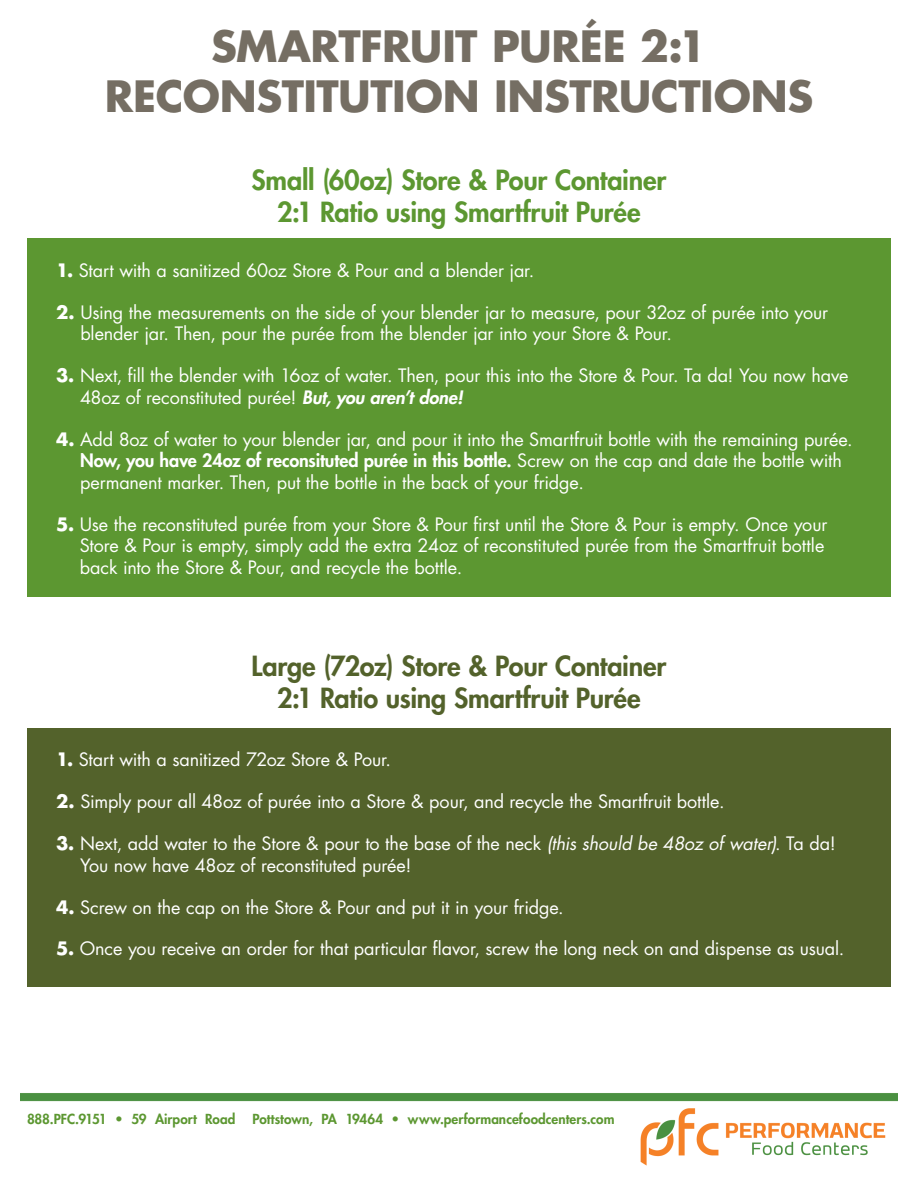
<style>
.page{position:relative;width:918px;height:1188px;background:#fff}
.page>*{position:absolute;margin:0;border:0;box-sizing:border-box;transform-origin:0 0}
.t1{font:700 42px/50.4px "Futura Std";letter-spacing:-.01em;color:#756e63;text-align:center}
.t2{font:800 27px/32.4px "Futura Std";letter-spacing:-.01em;color:#5c9731;text-align:center}
.t3{font:800 27px/32.4px "Futura Std";letter-spacing:-.01em;color:#53622b;text-align:center}
.t4{font:18px/21.6px "Futura Std";letter-spacing:-.005em;color:#fff}
.t5{font:800 13.5px "Futura Std";letter-spacing:.005em;color:#5c9731}
.s1{font-weight:700}
.s2{font-weight:800;font-style:italic}
.s3{font-weight:800}
.s4{font-style:italic}
</style>
<div class="page">
<div style="left:27px;top:239px;width:864px;height:358px;background:#5c9731"></div>
<div style="left:27px;top:728px;width:864px;height:259px;background:#53622b"></div>
<img style="left:21px;top:1093px;width:876px;height:73px">
<h1 class="t1" style="left:105px;top:20px;width:710px">SMARTFRUIT PURÉE 2:1<br>RECONSTITUTION INSTRUCTIONS</h1>
<h2 class="t2" style="left:252px;top:164px;width:416px">Small (60oz) Store &amp; Pour Container<br>2:1 Ratio using Smartfruit Purée</h2>
<p class="t4" style="left:56px;top:260px;width:480px"><span class="s1">1.</span> Start with a sanitized 60oz Store &amp; Pour and a blender jar.</p>
<p class="t4" style="left:80px;top:301px;width:749px;text-indent:-24px"><span class="s1">2.</span> Using the measurements on the side of your blender jar to measure, pour 32oz of purée into your blender jar. Then, pour the purée from the blender jar into your Store &amp; Pour.</p>
<p class="t4" style="left:80px;top:365px;width:770px;text-indent:-24px"><span class="s1">3.</span> Next, fill the blender with 16oz of water. Then, pour this into the Store &amp; Pour. Ta da! You now have<br>48oz of reconstituted purée! <span class="s2">But, you aren’t done!</span></p>
<p class="t4" style="left:80px;top:428px;width:774px;text-indent:-24px"><span class="s1">4.</span> Add 8oz of water to your blender jar, and pour it into the Smartfruit bottle with the remaining purée.<br><span class="s3">Now, you have 24oz of reconsituted purée in this bottle.</span> Screw on the cap and date the bottle with permanent marker. Then, put the bottle in the back of your fridge.</p>
<p class="t4" style="left:80px;top:513px;width:749px;text-indent:-24px"><span class="s1">5.</span> Use the reconstituted purée from your Store &amp; Pour first until the Store &amp; Pour is empty. Once your<br>Store &amp; Pour is empty, simply add the extra 24oz of reconstituted purée from the Smartfruit bottle back into the Store &amp; Pour, and recycle the bottle.</p>
<h2 class="t3" style="left:252px;top:650px;width:416px">Large (72oz) Store &amp; Pour Container<br>2:1 Ratio using Smartfruit Purée</h2>
<p class="t4" style="left:56px;top:749px;width:336px"><span class="s1">1.</span> Start with a sanitized 72oz Store &amp; Pour.</p>
<p class="t4" style="left:56px;top:791px;width:670px"><span class="s1">2.</span> Simply pour all 48oz of purée into a Store &amp; pour, and recycle the Smartfruit bottle.</p>
<p class="t4" style="left:80px;top:833px;width:757px;text-indent:-24px"><span class="s1">3.</span> Next, add water to the Store &amp; pour to the base of the neck <span class="s4">(this should be 48oz of water)</span>. Ta da!<br>You now have 48oz of reconstituted purée!</p>
<p class="t4" style="left:56px;top:896px;width:509px"><span class="s1">4.</span> Screw on the cap on the Store &amp; Pour and put it in your fridge.</p>
<p class="t4" style="left:56px;top:938px;width:790px"><span class="s1">5.</span> Once you receive an order for that particular flavor, screw the long neck on and dispense as usual.</p>
<p class="t5" style="left:27px;top:1110px;width:210px">888.PFC.9151 • 59 Airport Road</p>
<p class="t5" style="left:252px;top:1110px;width:364px">Pottstown, PA 19464 • www.performancefoodcenters.com</p>
</div>
